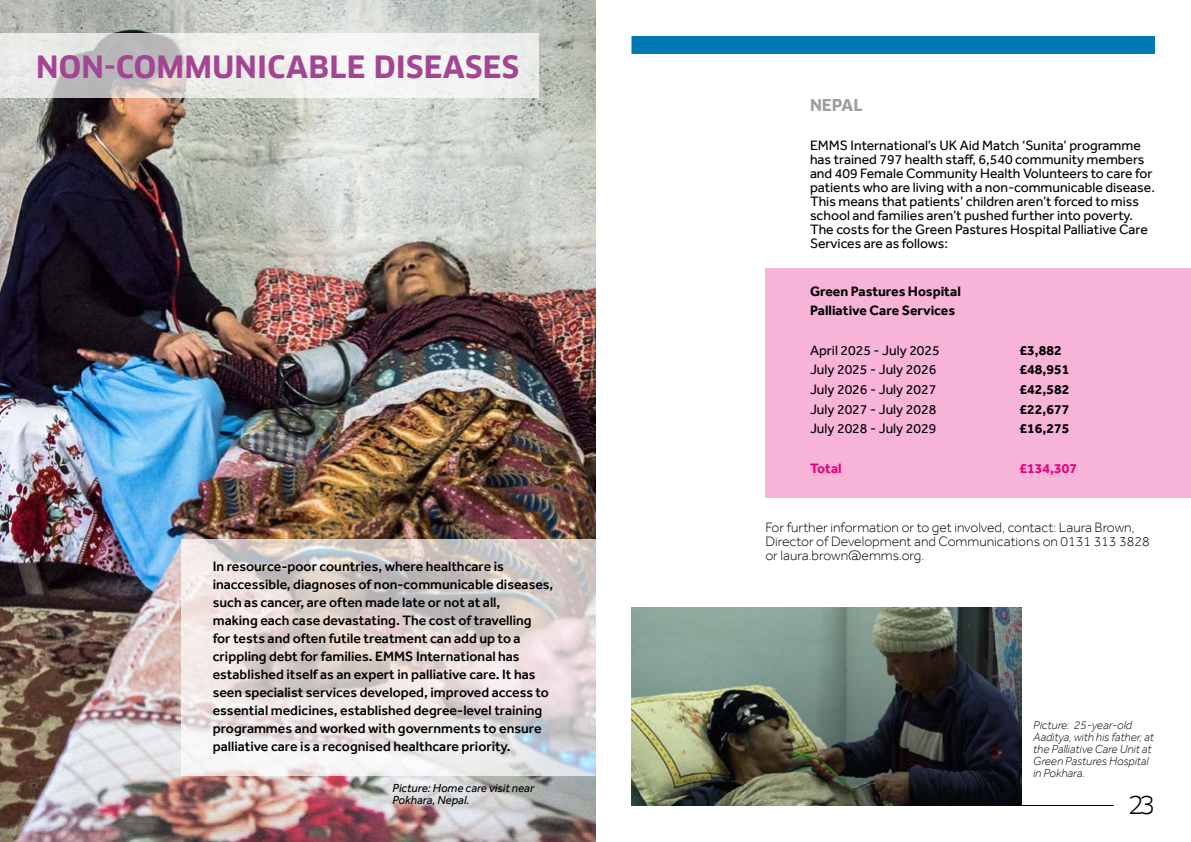
<style>
.page{position:relative;width:1191px;height:842px;background:#fff}
.page>*{position:absolute;margin:0;border:0;box-sizing:border-box;transform-origin:0 0}
.t1{font:700 30px "Clan Pro";letter-spacing:.01em;color:#a44593}
.t2{font:24px "Clan Pro";color:#000}
.t3{font:700 16px "Clan Pro";color:#9d9d9c}
.t4{font:500 14px/18px "Effra";color:#000}
.t5{font:14px/14px "Effra";color:#000}
.t6{font:300 14px/14px "Effra";color:#000}
.t7{font:700 14px/19.7px "Effra";color:#000}
.t8{font:700 14px "Effra";color:#e6007d}
.t9{font:italic 300 12px/12px "Effra";color:#000}
.t10{font:italic 12px/12px "Effra";color:#000}
</style>
<div class="page">
<div style="left:765px;top:268px;width:426px;height:229px;background:#f7b3d8"></div>
<img style="left:0;top:0;width:595px;height:842px">
<div style="left:631px;top:36px;width:524px;height:18px;background:#0078b3"></div>
<hr style="left:631px;top:805px;width:482px;height:1px;background:#000">
<svg style="left:181px;top:539px;width:414px;height:236px;background:#e0d9d7"></svg>
<svg style="left:0;top:33px;width:539px;height:65px;fill:#edeeec"></svg>
<img style="left:631px;top:607px;width:390px;height:199px">
<h1 class="t1" style="left:36px;top:49px;width:484px">NON-COMMUNICABLE DISEASES</h1>
<p class="t4" style="left:213px;top:557px;width:342px">In resource-poor countries, where healthcare is inaccessible, diagnoses of non-communicable diseases, such as cancer, are often made late or not at all,<br>making each case devastating. The cost of travelling<br>for tests and often futile treatment can add up to a crippling debt for families. EMMS International has established itself as an expert in palliative care. It has seen specialist services developed, improved access to essential medicines, established degree-level training programmes and worked with governments to ensure palliative care is a recognised healthcare priority.</p>
<p class="t10" style="left:392px;top:782px;width:143px">Picture: Home care visit near<br>Pokhara, Nepal.</p>
<p class="t3" style="left:810px;top:96px;width:54px">NEPAL</p>
<p class="t5" style="left:810px;top:138px;width:346px">EMMS International’s UK Aid Match ‘Sunita’ programme has trained 797 health staff, 6,540 community members and 409 Female Community Health Volunteers to care for patients who are living with a non-communicable disease.<br>This means that patients’ children aren’t forced to miss school and families aren’t pushed further into poverty.<br>The costs for the Green Pastures Hospital Palliative Care Services are as follows:</p>
<p class="t7" style="left:810px;top:281px;width:152px">Green Pastures Hospital<br>Palliative Care Services</p>
<p class="t5" style="left:810px;top:340px;width:131px;line-height:19.7px">April 2025 - July 2025<br>July 2025 - July 2026<br>July 2026 - July 2027<br>July 2027 - July 2028<br>July 2028 - July 2029</p>
<p class="t8" style="left:810px;top:460px;width:33px">Total</p>
<p class="t7" style="left:1019px;top:340px;width:51px">£3,882 £48,951 £42,582 £22,677 £16,275</p>
<p class="t8" style="left:1019px;top:460px;width:59px">£134,307</p>
<p class="t6" style="left:765px;top:521px;width:386px">For further information or to get involved, contact: Laura Brown,<br>Director of Development and Communications on 0131 313 3828 or laura.brown@emms.org.</p>
<p class="t9" style="left:1033px;top:718px;width:122px">Picture: 25-year-old<br>Aaditya, with his father, at the Palliative Care Unit at<br>Green Pastures Hospital in Pokhara.</p>
<h2 class="t2" style="left:1128px;top:791px;width:28px">23</h2>
</div>
